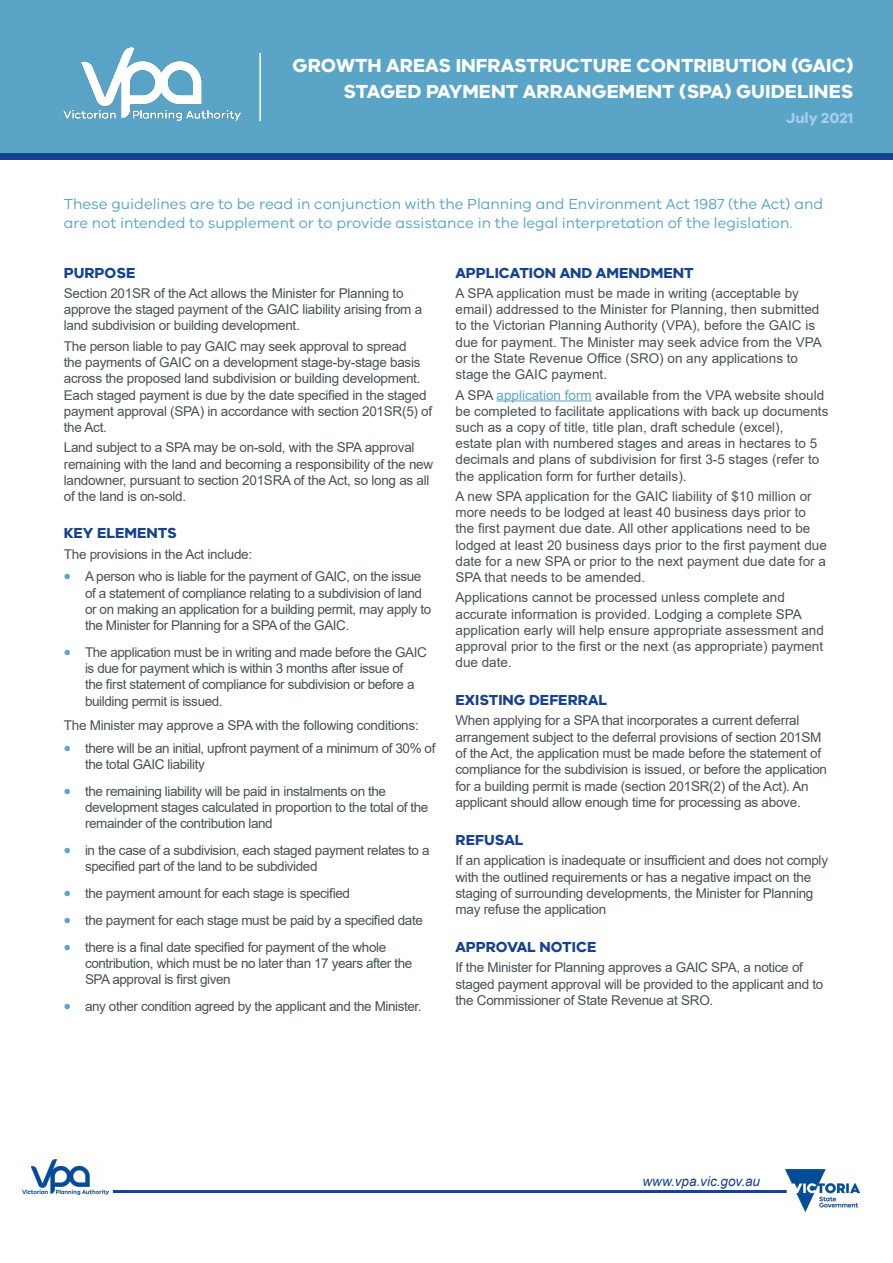
<style>
.page{position:relative;width:893px;height:1263px;background:#fff}
.page>*{position:absolute;margin:0;border:0;box-sizing:border-box;transform-origin:0 0}
.t1{font:700 19.5px "VIC";color:#fff}
.t2{font:15px/19.5px "VIC";color:#5aa5c7}
.t3{font:700 15px "VIC";color:#17428d}
.t4{font:700 15px "VIC";color:#a3ceed}
.t5{font:13.5px/16.2px "Arial";letter-spacing:-.02em;color:#475258}
.t6{font:13.5px/16.2px "Arial";color:#475258}
.t7{font:italic 13.5px "Arial";color:#17428d}
.s1{font-family:"Myriad Pro";font-weight:700;font-size:21px;color:#5aa5c7}
.s2{color:#5aa5c7}
</style>
<div class="page">
<div style="left:0;top:0;width:893px;height:159px;background:#5aa5c7"></div>
<hr style="left:496px;top:400px;width:96px;height:1px;background:#5aa5c7">
<div style="left:0;top:153px;width:893px;height:6px;background:#17428d"></div>
<hr style="left:259px;top:53px;width:2px;height:68px;background:#fff">
<img style="left:64px;top:48px;width:177px;height:72px">
<img style="left:23px;top:1159px;width:86px;height:35px">
<hr style="left:113px;top:1190px;width:674px;height:3px;background:#17428d">
<img style="left:786px;top:1169px;width:74px;height:43px">
<p class="t1" style="left:293px;top:54px;width:562px">GROWTH AREAS INFRASTRUCTURE CONTRIBUTION (GAIC)</p>
<p class="t1" style="left:343px;top:79px;width:511px">STAGED PAYMENT ARRANGEMENT (SPA) GUIDELINES</p>
<p class="t4" style="left:786px;top:109px;width:69px">July 2021</p>
<p class="t2" style="left:64px;top:193px;width:761px">These guidelines are to be read in conjunction with the Planning and Environment Act 1987 (the Act) and are not intended to supplement or to provide assistance in the legal interpretation of the legislation.</p>
<p class="t3" style="left:64px;top:263px;width:73px">PURPOSE</p>
<p class="t5" style="left:64px;top:285px;width:360px">Section 201SR of the Act allows the Minister for Planning to approve the staged payment of the GAIC liability arising from a land subdivision or building development.</p>
<p class="t5" style="left:64px;top:338px;width:370px">The person liable to pay GAIC may seek approval to spread<br>the payments of GAIC on a development stage-by-stage basis across the proposed land subdivision or building development.<br>Each staged payment is due by the date specified in the staged payment approval (SPA) in accordance with section 201SR(5) of the Act.</p>
<p class="t5" style="left:64px;top:439px;width:371px">Land subject to a SPA may be on-sold, with the SPA approval remaining with the land and becoming a responsibility of the new landowner, pursuant to section 201SRA of the Act, so long as all of the land is on-sold.</p>
<p class="t3" style="left:64px;top:524px;width:115px">KEY ELEMENTS</p>
<p class="t5" style="left:64px;top:546px;width:190px">The provisions in the Act include:</p>
<p class="t5" style="left:85px;top:568px;width:348px;text-indent:-21px"><span class="s1">•</span> A person who is liable for the payment of GAIC, on the issue of a statement of compliance relating to a subdivision of land or on making an application for a building permit, may apply to the Minister for Planning for a SPA of the GAIC.</p>
<p class="t5" style="left:85px;top:644px;width:343px;text-indent:-21px"><span class="s1">•</span> The application must be in writing and made before the GAIC is due for payment which is within 3 months after issue of<br>the first statement of compliance for subdivision or before a building permit is issued.</p>
<p class="t5" style="left:64px;top:717px;width:356px">The Minister may approve a SPA with the following conditions:</p>
<p class="t5" style="left:85px;top:740px;width:352px;text-indent:-21px"><span class="s1">•</span> there will be an initial, upfront payment of a minimum of 30% of the total GAIC liability</p>
<p class="t5" style="left:85px;top:783px;width:345px;text-indent:-21px"><span class="s1">•</span> the remaining liability will be paid in instalments on the development stages calculated in proportion to the total of the remainder of the contribution land</p>
<p class="t5" style="left:85px;top:842px;width:346px;text-indent:-21px"><span class="s1">•</span> in the case of a subdivision, each staged payment relates to a specified part of the land to be subdivided</p>
<p class="t5" style="left:64px;top:885px;width:288px"><span class="s1">•</span> the payment amount for each stage is specified</p>
<p class="t5" style="left:64px;top:912px;width:361px"><span class="s1">•</span> the payment for each stage must be paid by a specified date</p>
<p class="t5" style="left:85px;top:939px;width:329px;text-indent:-21px"><span class="s1">•</span> there is a final date specified for payment of the whole contribution, which must be no later than 17 years after the<br>SPA approval is first given</p>
<p class="t5" style="left:64px;top:998px;width:359px"><span class="s1">•</span> any other condition agreed by the applicant and the Minister.</p>
<p class="t3" style="left:455px;top:263px;width:240px">APPLICATION AND AMENDMENT</p>
<p class="t6" style="left:455px;top:285px;width:368px">A SPA application must be made in writing (acceptable by email) addressed to the Minister for Planning, then submitted to the Victorian Planning Authority (VPA), before the GAIC is due for payment. The Minister may seek advice from the VPA or the State Revenue Office (SRO) on any applications to stage the GAIC payment.</p>
<p class="t6" style="left:455px;top:387px;width:374px">A SPA <span class="s2">application form</span> available from the VPA website should be completed to facilitate applications with back up documents such as a copy of title, title plan, draft schedule (excel),<br>estate plan with numbered stages and areas in hectares to 5 decimals and plans of subdivision for first 3-5 stages (refer to the application form for further details).</p>
<p class="t6" style="left:455px;top:488px;width:373px">A new SPA application for the GAIC liability of $10 million or more needs to be lodged at least 40 business days prior to the first payment due date. All other applications need to be lodged at least 20 business days prior to the first payment due date for a new SPA or prior to the next payment due date for a SPA that needs to be amended.</p>
<p class="t6" style="left:455px;top:589px;width:370px">Applications cannot be processed unless complete and accurate information is provided. Lodging a complete SPA application early will help ensure appropriate assessment and approval prior to the first or the next (as appropriate) payment due date.</p>
<p class="t3" style="left:455px;top:690px;width:153px">EXISTING DEFERRAL</p>
<p class="t5" style="left:455px;top:712px;width:373px">When applying for a SPA that incorporates a current deferral arrangement subject to the deferral provisions of section 201SM of the Act, the application must be made before the statement of compliance for the subdivision is issued, or before the application for a building permit is made (section 201SR(2) of the Act). An applicant should allow enough time for processing as above.</p>
<p class="t3" style="left:455px;top:830px;width:70px">REFUSAL</p>
<p class="t5" style="left:455px;top:852px;width:374px">If an application is inadequate or insufficient and does not comply with the outlined requirements or has a negative impact on the staging of surrounding developments, the Minister for Planning may refuse the application</p>
<p class="t3" style="left:455px;top:937px;width:142px">APPROVAL NOTICE</p>
<p class="t5" style="left:455px;top:959px;width:369px">If the Minister for Planning approves a GAIC SPA, a notice of staged payment approval will be provided to the applicant and to the Commissioner of State Revenue at SRO.</p>
<p class="t7" style="left:642px;top:1172px;width:119px">www.vpa.vic.gov.au</p>
</div>
